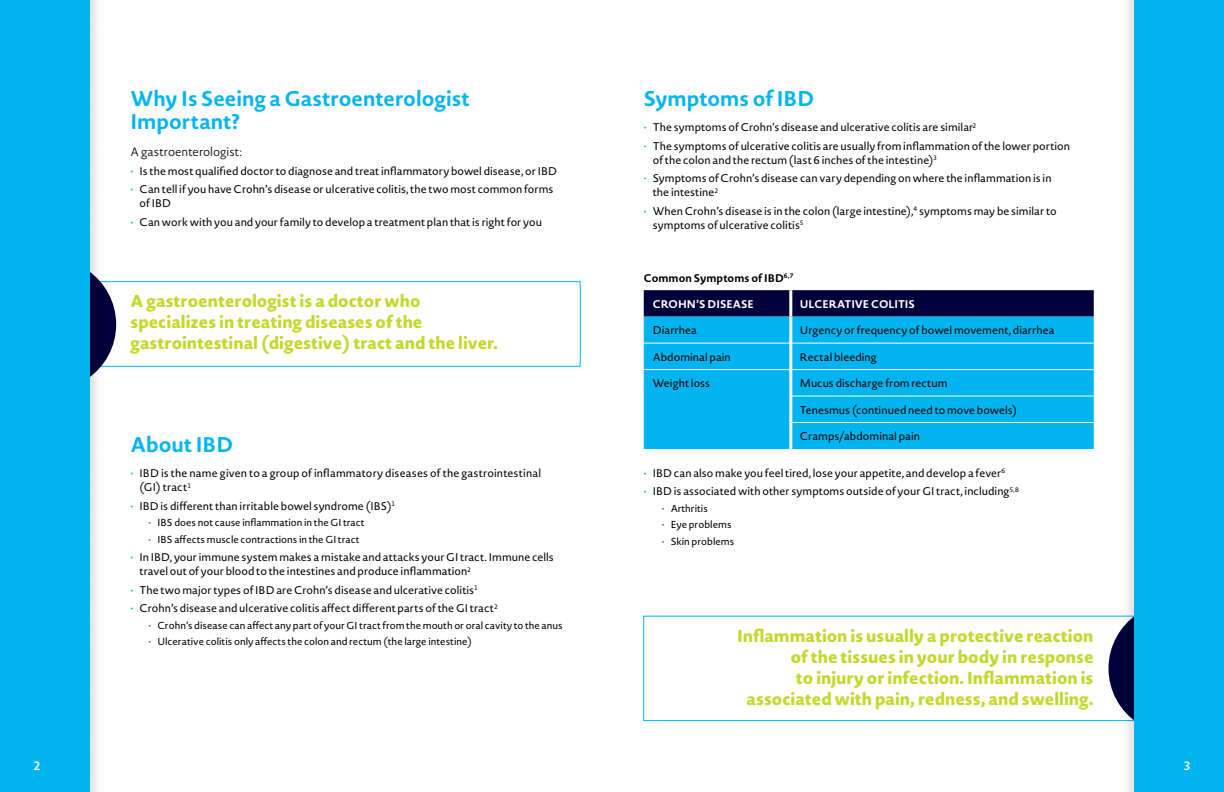
<style>
.page{position:relative;width:1224px;height:792px;background:#fff}
.page>*{position:absolute;margin:0;border:0;box-sizing:border-box;transform-origin:0 0}
.t1{font:700 21px/23px "Novel Sans Rd Pro";color:#00b5ef}
.t2{font:800 17px/21px "Novel Sans Rd Pro";color:#c4d82e;text-align:right}
.t3{font:300 12px "Novel Sans Rd Pro";color:#000}
.t4{font:600 12px "Novel Sans Rd Pro";color:#fff}
.t5{font:11px/18.5px "Novel Sans Rd Pro";letter-spacing:.005em;color:#000}
.t6{font:700 11px "Novel Sans Rd Pro";letter-spacing:-.01em;color:#fff}
.t7{font:700 11px "Novel Sans Rd Pro";letter-spacing:.005em;color:#000}
.t8{font:10px/16.5px "Novel Sans Rd Pro";color:#000}
.s1{font-weight:700;color:#00b5ef}
.s2{font-weight:700;color:#9e3d96}
</style>
<div class="page">
<div style="left:75px;top:281px;width:506px;height:86px;border:1px solid #00b5ef"></div>
<div style="left:643px;top:616px;width:506px;height:105px;border:1px solid #00b5ef"></div>
<svg style="left:104px;top:281px;width:12px;height:86px"></svg>
<div style="left:0;top:0;width:104px;height:792px;background:#000;opacity:.13"></div>
<div style="left:0;top:0;width:90px;height:792px;background:#00b5ef"></div>
<svg style="left:1109px;top:615px;width:11px;height:107px"></svg>
<div style="left:1120px;top:0;width:104px;height:792px;background:#000;opacity:.13"></div>
<div style="left:1134px;top:0;width:90px;height:792px;background:#00b5ef"></div>
<svg style="left:644px;top:290px;width:450px;height:27px;background:#03073f"></svg>
<div style="left:644px;top:317px;width:450px;height:132px;background:#00b5ef"></div>
<hr style="left:644px;top:343px;width:145px;height:1px;background:#fff">
<hr style="left:792px;top:343px;width:302px;height:1px;background:#fff">
<hr style="left:644px;top:369px;width:145px;height:1px;background:#fff">
<hr style="left:792px;top:369px;width:302px;height:1px;background:#fff">
<hr style="left:792px;top:396px;width:302px;height:1px;background:#fff">
<hr style="left:792px;top:422px;width:302px;height:1px;background:#fff">
<hr style="left:789px;top:317px;width:3px;height:26px;background:#fff">
<hr style="left:789px;top:343px;width:3px;height:27px;background:#fff">
<hr style="left:789px;top:370px;width:3px;height:26px;background:#fff">
<hr style="left:789px;top:396px;width:3px;height:27px;background:#fff">
<hr style="left:789px;top:423px;width:3px;height:26px;background:#fff">
<hr style="left:789px;top:290px;width:3px;height:27px;background:#fff">
<h1 class="t1" style="left:130px;top:87px;width:341px">Why Is Seeing a Gastroenterologist<br>Important?</h1>
<p class="t3" style="left:130px;top:143px;width:113px">A gastroenterologist:</p>
<p class="t5" style="left:130px;top:161px;width:428px"><span class="s1">·</span> Is the most qualified doctor to diagnose and treat inflammatory bowel disease, or IBD <span class="s1">·</span> Can tell if you have Crohn’s disease or ulcerative colitis, the two most common forms</p>
<p class="t5" style="left:130px;top:194px;width:413px;text-indent:9px">of IBD<br><span class="s1">·</span> Can work with you and your family to develop a treatment plan that is right for you</p>
<h2 class="t2" style="left:131px;top:290px;width:369px;text-align:left">A gastroenterologist is a doctor who specializes in treating diseases of the gastrointestinal (digestive) tract and the liver.</h2>
<h1 class="t1" style="left:130px;top:433px;width:104px">About IBD</h1>
<p class="t5" style="left:139px;top:466px;width:403px;line-height:14px;text-indent:-9px"><span class="s1">·</span> IBD is the name given to a group of inflammatory diseases of the gastrointestinal (GI) tract<sup>1</sup></p>
<p class="t5" style="left:130px;top:496px;width:266px"><span class="s1">·</span> IBD is different than irritable bowel syndrome (IBS)<sup>1</sup></p>
<p class="t8" style="left:148px;top:514px;width:218px"><span class="s2">·</span> IBS does not cause inflammation in the GI tract <span class="s2">·</span> IBS affects muscle contractions in the GI tract</p>
<p class="t5" style="left:139px;top:550px;width:416px;line-height:14px;text-indent:-9px"><span class="s1">·</span> In IBD, your immune system makes a mistake and attacks your GI tract. Immune cells travel out of your blood to the intestines and produce inflammation<sup>2</sup></p>
<p class="t5" style="left:130px;top:580px;width:369px"><span class="s1">·</span> The two major types of IBD are Crohn’s disease and ulcerative colitis<sup>1<br></sup><span class="s1">·</span> Crohn’s disease and ulcerative colitis affect different parts of the GI tract<sup>2</sup></p>
<p class="t8" style="left:148px;top:617px;width:416px"><span class="s2">·</span> Crohn’s disease can affect any part of your GI tract from the mouth or oral cavity to the anus <span class="s2">·</span> Ulcerative colitis only affects the colon and rectum (the large intestine)</p>
<h1 class="t1" style="left:644px;top:87px;width:172px">Symptoms of IBD</h1>
<p class="t5" style="left:644px;top:118px;width:428px"><span class="s1">·</span> The symptoms of Crohn’s disease and ulcerative colitis are similar<sup>2<br></sup><span class="s1">·</span> The symptoms of ulcerative colitis are usually from inflammation of the lower portion</p>
<p class="t5" style="left:644px;top:150px;width:409px;text-indent:9px">of the colon and the rectum (last 6 inches of the intestine)<sup>3<br></sup><span class="s1">·</span> Symptoms of Crohn’s disease can vary depending on where the inflammation is in</p>
<p class="t5" style="left:644px;top:183px;width:414px;text-indent:9px">the intestine<sup>2<br></sup><span class="s1">·</span> When Crohn’s disease is in the colon (large intestine),<sup>4</sup> symptoms may be similar to</p>
<p class="t5" style="left:653px;top:215px;width:152px">symptoms of ulcerative colitis<sup>5</sup></p>
<p class="t7" style="left:644px;top:270px;width:151px">Common Symptoms of IBD<sup>6,7</sup></p>
<p class="t6" style="left:653px;top:296px;width:103px">CROHN’S DISEASE</p>
<p class="t6" style="left:800px;top:296px;width:117px">ULCERATIVE COLITIS</p>
<p class="t5" style="left:653px;top:321px;width:46px">Diarrhea</p>
<p class="t5" style="left:800px;top:321px;width:256px">Urgency or frequency of bowel movement, diarrhea</p>
<p class="t5" style="left:653px;top:347px;width:80px">Abdominal pain</p>
<p class="t5" style="left:800px;top:347px;width:79px">Rectal bleeding</p>
<p class="t5" style="left:653px;top:374px;width:59px">Weight loss</p>
<p class="t5" style="left:800px;top:374px;width:149px">Mucus discharge from rectum</p>
<p class="t5" style="left:800px;top:400px;width:219px">Tenesmus (continued need to move bowels)</p>
<p class="t5" style="left:800px;top:427px;width:122px">Cramps/abdominal pain</p>
<p class="t5" style="left:644px;top:464px;width:377px"><span class="s1">·</span> IBD can also make you feel tired, lose your appetite, and develop a fever<sup>6<br></sup><span class="s1">·</span> IBD is associated with other symptoms outside of your GI tract, including<sup>5,8</sup></p>
<p class="t8" style="left:662px;top:500px;width:74px"><span class="s2">·</span> Arthritis<br><span class="s2">·</span> Eye problems <span class="s2">·</span> Skin problems</p>
<h2 class="t2" style="left:737px;top:625px;width:358px">Inflammation is usually a protective reaction of the tissues in your body in response<br>to injury or infection. Inflammation is associated with pain, redness, and swelling.</h2>
<p class="t4" style="left:33px;top:757px;width:9px">2</p>
<p class="t4" style="left:1184px;top:757px;width:9px">3</p>
</div>
